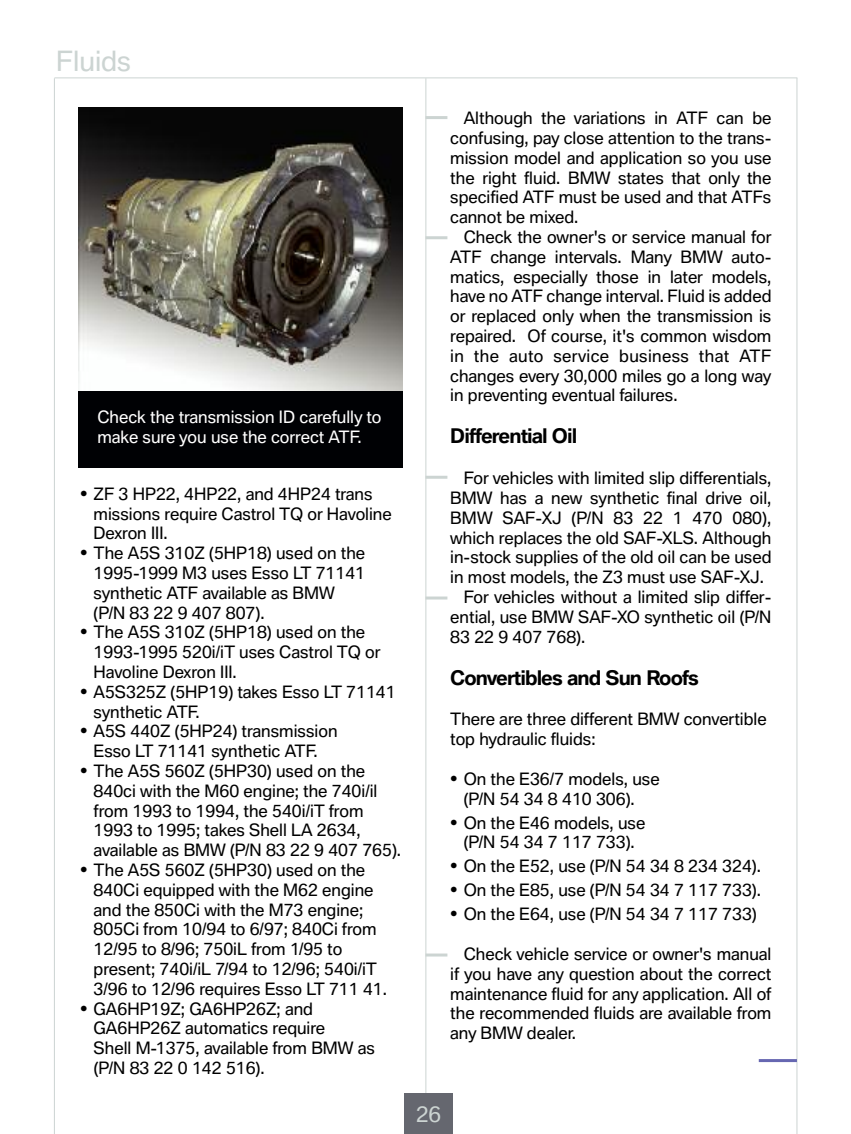
<style>
.page{position:relative;width:851px;height:1134px;background:#fff}
.page>*{position:absolute;margin:0;border:0;box-sizing:border-box;transform-origin:0 0}
.t1{font:27px "BMW Type";color:#ccd4d2}
.t2{font:21px "BMW Type";color:#ccd4d2}
.t3{font:700 19.5px "BMW Type";letter-spacing:-.05em;color:#000}
.t4{font:16.5px/19.8px "BMW Type";color:#000}
.t5{font:16.5px/19.8px "BMW Type";color:#fff}
</style>
<div class="page">
<hr style="left:425px;top:78px;width:1px;height:1056px;background:#ccd4d2">
<hr style="left:54px;top:78px;width:1px;height:1056px;background:#ccd4d2">
<hr style="left:796px;top:78px;width:1px;height:1056px;background:#ccd4d2">
<hr style="left:54px;top:78px;width:743px;height:1px;background:#ccd4d2">
<div style="left:404px;top:1094px;width:48px;height:40px;background:#65676f"></div>
<img style="left:79px;top:108px;width:324px;height:284px">
<div style="left:79px;top:392px;width:324px;height:76px;background:#000104"></div>
<hr style="left:758px;top:1059px;width:38px;height:3px;background:#6667b1">
<hr style="left:425px;top:116px;width:22px;height:3px;background:#ccd4d2">
<hr style="left:425px;top:236px;width:22px;height:3px;background:#ccd4d2">
<hr style="left:425px;top:476px;width:22px;height:3px;background:#ccd4d2">
<hr style="left:425px;top:597px;width:22px;height:3px;background:#ccd4d2">
<hr style="left:425px;top:954px;width:22px;height:3px;background:#ccd4d2">
<h1 class="t1" style="left:56px;top:50px;width:76px">Fluids</h1>
<p class="t5" style="left:97px;top:408px;width:285px">Check the transmission ID carefully to make sure you use the correct ATF.</p>
<p class="t4" style="left:94px;top:485px;width:300px;text-indent:-13px">• ZF 3 HP22, 4HP22, and 4HP24 trans missions require Castrol TQ or Havoline<br>Dexron III.</p>
<p class="t4" style="left:94px;top:545px;width:273px;text-indent:-13px">• The A5S 310Z (5HP18) used on the<br>1995-1999 M3 uses Esso LT 71141 synthetic ATF available as BMW (P/N 83 22 9 407 807).</p>
<p class="t4" style="left:94px;top:624px;width:288px;text-indent:-13px">• The A5S 310Z (5HP18) used on the<br>1993-1995 520i/iT uses Castrol TQ or<br>Havoline Dexron III.</p>
<p class="t4" style="left:94px;top:683px;width:303px;text-indent:-13px">• A5S325Z (5HP19) takes Esso LT 71141 synthetic ATF.</p>
<p class="t4" style="left:80px;top:723px;width:259px;text-align:center">• A5S 440Z (5HP24) transmission<br>Esso LT 71141 synthetic ATF.</p>
<p class="t4" style="left:94px;top:762px;width:309px;text-indent:-14px">• The A5S 560Z (5HP30) used on the 840ci with the M60 engine; the 740i/il from 1993 to 1994, the 540i/iT from 1993 to 1995; takes Shell LA 2634, available as BMW (P/N 83 22 9 407 765).</p>
<p class="t4" style="left:94px;top:861px;width:295px;text-indent:-14px">• The A5S 560Z (5HP30) used on the 840Ci equipped with the M62 engine and the 850Ci with the M73 engine; 805Ci from 10/94 to 6/97; 840Ci from 12/95 to 8/96; 750iL from 1/95 to present; 740i/iL 7/94 to 12/96; 540i/iT 3/96 to 12/96 requires Esso LT 711 41.</p>
<p class="t4" style="left:94px;top:1000px;width:283px;text-indent:-13px">• GA6HP19Z; GA6HP26Z; and<br>GA6HP26Z automatics require<br>Shell M-1375, available from BMW as (P/N 83 22 0 142 516).</p>
<p class="t4" style="left:450px;top:110px;width:323px;text-align:justify;text-indent:14px">Although the variations in ATF can be confusing, pay close attention to the trans&shy;mission model and application so you use the right fluid. BMW states that only the specified ATF must be used and that ATFs cannot be mixed.</p>
<p class="t4" style="left:450px;top:228px;width:323px;text-align:justify;text-indent:14px">Check the owner's or service manual for ATF change intervals. Many BMW auto&shy;matics, especially those in later models, have no ATF change interval. Fluid is added or replaced only when the transmission is repaired. Of course, it's common wisdom in the auto service business that ATF changes every 30,000 miles go a long way in preventing eventual failures.</p>
<p class="t3" style="left:450px;top:429px;width:129px">Differential Oil</p>
<p class="t4" style="left:464px;top:470px;width:309px">For vehicles with limited slip differentials,</p>
<p class="t4" style="left:450px;top:489px;width:323px">BMW has a new synthetic final drive oil,</p>
<p class="t4" style="left:450px;top:509px;width:322px">BMW SAF-XJ (P/N 83 22 1 470 080),</p>
<p class="t4" style="left:450px;top:529px;width:323px">which replaces the old SAF-XLS. Although</p>
<p class="t4" style="left:450px;top:549px;width:323px">in-stock supplies of the old oil can be used</p>
<p class="t4" style="left:450px;top:569px;width:315px">in most models, the Z3 must use SAF-XJ.</p>
<p class="t4" style="left:464px;top:588px;width:309px">For vehicles without a limited slip differ-</p>
<p class="t4" style="left:450px;top:608px;width:323px">ential, use BMW SAF-XO synthetic oil (P/N</p>
<p class="t4" style="left:450px;top:628px;width:136px">83 22 9 407 768).</p>
<p class="t3" style="left:450px;top:670px;width:250px">Convertibles and Sun Roofs</p>
<p class="t4" style="left:450px;top:711px;width:318px">There are three different BMW convertible top hydraulic fluids:</p>
<p class="t4" style="left:463px;top:770px;width:197px;text-indent:-13px">• On the E36/7 models, use (P/N 54 34 8 410 306).</p>
<p class="t4" style="left:450px;top:814px;width:197px;text-align:center">• On the E46 models, use (P/N 54 34 7 117 733).</p>
<p class="t4" style="left:450px;top:858px;width:312px">• On the E52, use (P/N 54 34 8 234 324).</p>
<p class="t4" style="left:450px;top:882px;width:312px">• On the E85, use (P/N 54 34 7 117 733).</p>
<p class="t4" style="left:450px;top:906px;width:308px">• On the E64, use (P/N 54 34 7 117 733)</p>
<p class="t4" style="left:450px;top:945px;width:323px;text-align:justify;text-indent:13px">Check vehicle service or owner's manual if you have any question about the correct maintenance fluid for any application. All of the recommended fluids are available from any BMW dealer.</p>
<p class="t2" style="left:416px;top:1106px;width:27px">26</p>
</div>
